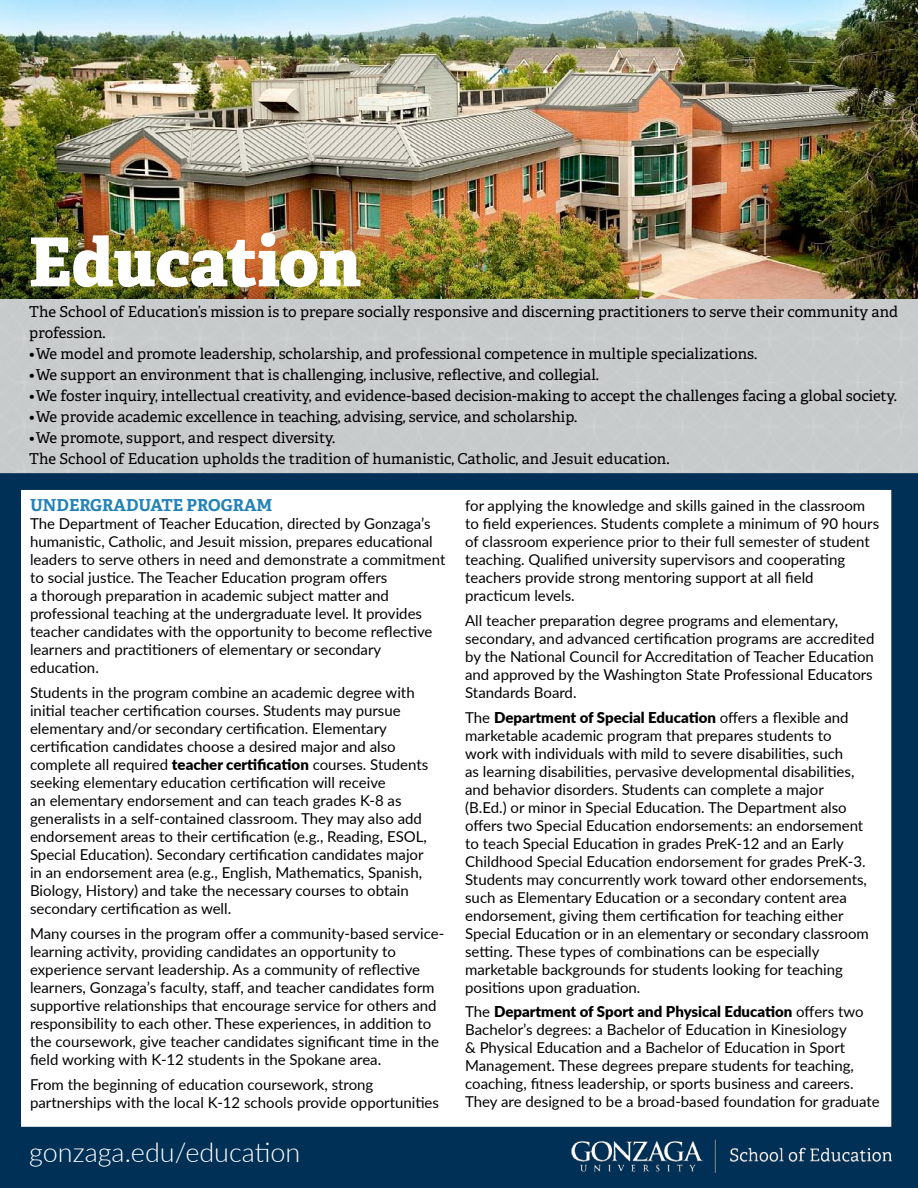
<style>
.page{position:relative;width:918px;height:1188px;background:#fff}
.page>*{position:absolute;margin:0;border:0;box-sizing:border-box;transform-origin:0 0}
.t1{font:800 67.5px "Adelle";color:#fff}
.t2{font:300 27px "Lato";color:#fff}
.t3{font:700 16.5px "Adelle";color:#2382b6}
.t4{font:15px/18px "Lato";color:#000}
.t5{font:15px/21px "Adelle";color:#000}
.s1{font-weight:900}
</style>
<div class="page">
<div style="left:0;top:473px;width:918px;height:715px;background:#003055"></div>
<img style="left:0;top:0;width:918px;height:299px">
<div style="left:26px;top:494px;width:861px;height:628px;background:#fff"></div>
<div style="left:21px;top:490px;width:870px;height:637px;border:9px solid #fff"></div>
<img style="left:552px;top:1126px;width:341px;height:47px">
<h1 class="t1" style="left:29px;top:218px;width:333px">Education</h1>
<p class="t5" style="left:29px;top:301px;width:870px">The School of Education’s mission is to prepare socially responsive and discerning practitioners to serve their community and profession.</p>
<p class="t5" style="left:29px;top:343px;width:730px">• We model and promote leadership, scholarship, and professional competence in multiple specializations.</p>
<p class="t5" style="left:29px;top:364px;width:571px">• We support an environment that is challenging, inclusive, reflective, and collegial.</p>
<p class="t5" style="left:29px;top:385px;width:869px">• We foster inquiry, intellectual creativity, and evidence-based decision-making to accept the challenges facing a global society.</p>
<p class="t5" style="left:29px;top:406px;width:550px">• We provide academic excellence in teaching, advising, service, and scholarship.</p>
<p class="t5" style="left:29px;top:427px;width:642px">• We promote, support, and respect diversity.<br>The School of Education upholds the tradition of humanistic, Catholic, and Jesuit education.</p>
<p class="t3" style="left:30px;top:495px;width:244px">UNDERGRADUATE PROGRAM</p>
<p class="t4" style="left:30px;top:514px;width:417px">The Department of Teacher Education, directed by Gonzaga’s humanistic, Catholic, and Jesuit mission, prepares educational leaders to serve others in need and demonstrate a commitment to social justice. The Teacher Education program offers<br>a thorough preparation in academic subject matter and professional teaching at the undergraduate level. It provides teacher candidates with the opportunity to become reflective learners and practitioners of elementary or secondary education.</p>
<p class="t4" style="left:30px;top:683px;width:400px">Students in the program combine an academic degree with initial teacher certification courses. Students may pursue elementary and/or secondary certification. Elementary certification candidates choose a desired major and also complete all required <span class="s1">teacher certification</span> courses. Students seeking elementary education certification will receive<br>an elementary endorsement and can teach grades K-8 as generalists in a self-contained classroom. They may also add endorsement areas to their certification (e.g., Reading, ESOL, Special Education). Secondary certification candidates major in an endorsement area (e.g., English, Mathematics, Spanish, Biology, History) and take the necessary courses to obtain secondary certification as well.</p>
<p class="t4" style="left:30px;top:924px;width:416px">Many courses in the program offer a community-based service&shy;learning activity, providing candidates an opportunity to experience servant leadership. As a community of reflective learners, Gonzaga’s faculty, staff, and teacher candidates form supportive relationships that encourage service for others and responsibility to each other. These experiences, in addition to the coursework, give teacher candidates significant time in the field working with K-12 students in the Spokane area.</p>
<p class="t4" style="left:30px;top:1075px;width:411px">From the beginning of education coursework, strong partnerships with the local K-12 schools provide opportunities</p>
<h2 class="t2" style="left:29px;top:1134px;width:273px">gonzaga.edu/education</h2>
<p class="t4" style="left:465px;top:496px;width:416px">for applying the knowledge and skills gained in the classroom to field experiences. Students complete a minimum of 90 hours of classroom experience prior to their full semester of student teaching. Qualified university supervisors and cooperating teachers provide strong mentoring support at all field practicum levels.</p>
<p class="t4" style="left:465px;top:611px;width:411px">All teacher preparation degree programs and elementary, secondary, and advanced certification programs are accredited by the National Council for Accreditation of Teacher Education and approved by the Washington State Professional Educators Standards Board.</p>
<p class="t4" style="left:465px;top:707px;width:405px">The <span class="s1">Department of Special Education</span> offers a flexible and marketable academic program that prepares students to<br>work with individuals with mild to severe disabilities, such<br>as learning disabilities, pervasive developmental disabilities, and behavior disorders. Students can complete a major (B.Ed.) or minor in Special Education. The Department also offers two Special Education endorsements: an endorsement to teach Special Education in grades PreK-12 and an Early Childhood Special Education endorsement for grades PreK-3.<br>Students may concurrently work toward other endorsements, such as Elementary Education or a secondary content area endorsement, giving them certification for teaching either Special Education or in an elementary or secondary classroom setting. These types of combinations can be especially marketable backgrounds for students looking for teaching positions upon graduation.</p>
<p class="t4" style="left:465px;top:1002px;width:416px">The <span class="s1">Department of Sport and Physical Education</span> offers two Bachelor’s degrees: a Bachelor of Education in Kinesiology<br>&amp; Physical Education and a Bachelor of Education in Sport Management. These degrees prepare students for teaching, coaching, fitness leadership, or sports business and careers.<br>They are designed to be a broad-based foundation for graduate</p>
</div>
